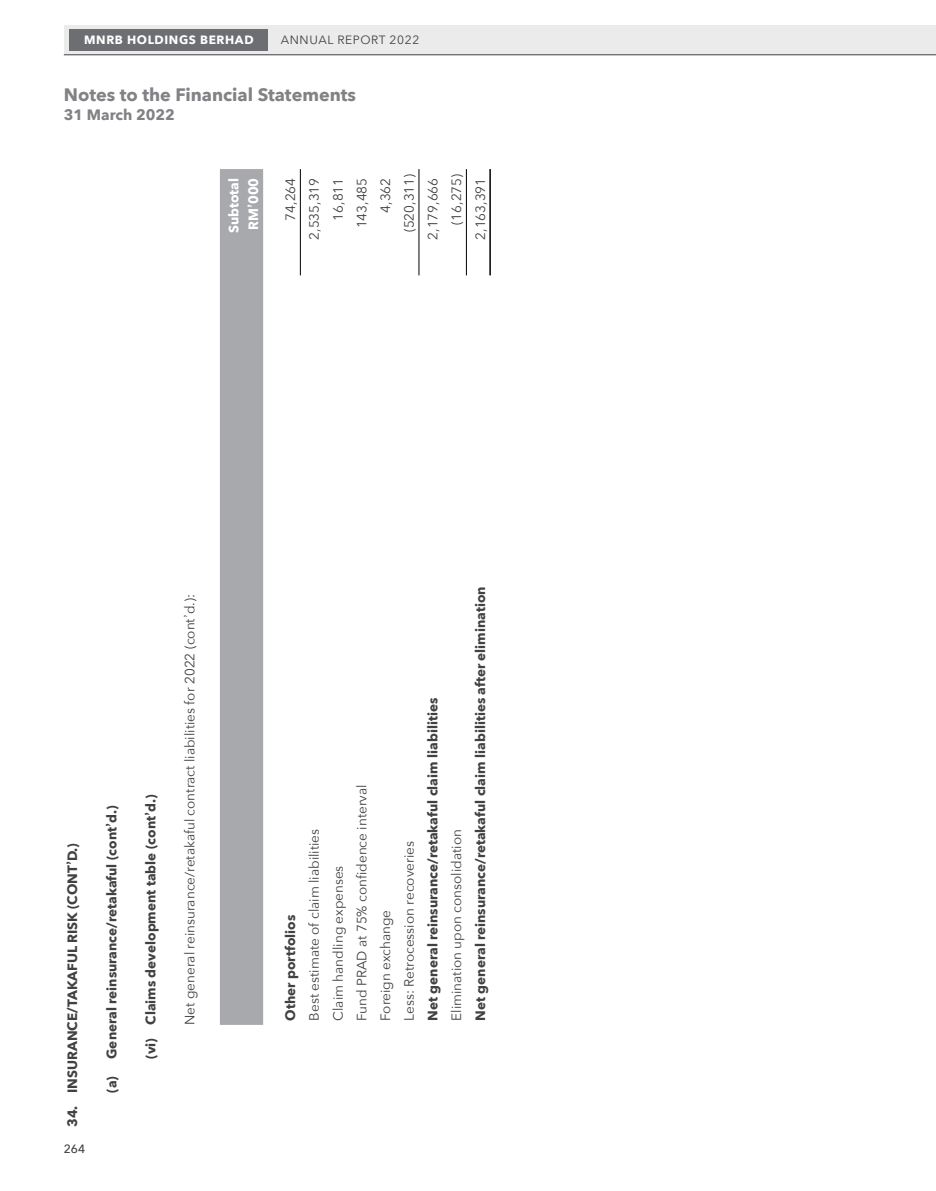
<style>
.page{position:relative;width:936px;height:1191px;background:#fff}
.page>*{position:absolute;margin:0;border:0;box-sizing:border-box;transform-origin:0 0}
.t1{font:700 18px "Avenir Next";color:#808285}
.t2{font:700 15px "Avenir Next";color:#808285}
.t3{font:13.5px "Avenir Next";color:#414042}
.t4{font:700 13.5px "Avenir Next";color:#414042}
.t5{font:700 13.5px/19.5px "Avenir Next";color:#fff}
.t6{font:700 12px "Avenir Next";letter-spacing:.05em;color:#fff}
.t7{font:12px "Avenir Next";letter-spacing:.05em;color:#414042}
.t8{font:500 12px "Avenir Next";color:#414042}
.s1{font-family:"Caecilia LT Std"}
.s2{font-family:"Caecilia LT Std";font-weight:300}
</style>
<div class="page">
<div style="left:64px;top:26px;width:871px;height:29px;background:#ebebec"></div>
<hr style="left:64px;top:54px;width:871px;height:1px;background:#414042">
<div style="left:70px;top:29px;width:198px;height:21px;background:#6d6e71"></div>
<div style="left:220px;top:169px;width:43px;height:856px;background:#a7a9ac"></div>
<hr style="left:466px;top:169px;width:1px;height:106px;background:#000">
<hr style="left:489px;top:169px;width:2px;height:106px;background:#000">
<hr style="left:418px;top:169px;width:1px;height:106px;background:#000">
<hr style="left:300px;top:169px;width:1px;height:106px;background:#000">
<p class="t6" style="left:84px;top:30px;width:171px">MNRB HOLDINGS BERHAD</p>
<p class="t7" style="left:281px;top:30px;width:140px">ANNUAL REPORT 2022</p>
<h1 class="t1" style="left:64px;top:79px;width:294px">Notes to the Financial Statements</h1>
<p class="t2" style="left:64px;top:102px;width:112px">31 March 2022</p>
<p class="t5" style="left:224px;top:233px;width:57px;rotate:-90deg">Subtotal<br>RM<span class="s1">’</span>000</p>
<p class="t3" style="left:279px;top:220px;width:44px;rotate:-90deg">74,264</p>
<p class="t3" style="left:303px;top:240px;width:63px;rotate:-90deg">2,535,319</p>
<p class="t3" style="left:326px;top:220px;width:44px;rotate:-90deg">16,811</p>
<p class="t3" style="left:350px;top:228px;width:52px;rotate:-90deg">143,485</p>
<p class="t3" style="left:374px;top:213px;width:36px;rotate:-90deg">4,362</p>
<p class="t3" style="left:398px;top:232px;width:60px;rotate:-90deg">(520,311)</p>
<p class="t3" style="left:421px;top:240px;width:63px;rotate:-90deg">2,179,666</p>
<p class="t3" style="left:445px;top:225px;width:52px;rotate:-90deg">(16,275)</p>
<p class="t3" style="left:469px;top:240px;width:63px;rotate:-90deg">2,163,391</p>
<p class="t4" style="left:61px;top:1127px;width:285px;rotate:-90deg">34. INSURANCE/TAKAFUL RISK (CONT<span class="s1">’</span>D.)</p>
<p class="t8" style="left:64px;top:1138px;width:23px">264</p>
<p class="t4" style="left:100px;top:1093px;width:289px;rotate:-90deg">(a) General reinsurance/retakaful (cont<span class="s1">’</span>d.)</p>
<p class="t4" style="left:139px;top:1059px;width:266px;rotate:-90deg">(vi) Claims development table (cont<span class="s1">’</span>d.)</p>
<p class="t3" style="left:178px;top:1024px;width:432px;rotate:-90deg">Net general reinsurance/retakaful contract liabilities for 2022 (cont<span class="s2">’</span>d.):</p>
<p class="t4" style="left:279px;top:1020px;width:107px;rotate:-90deg">Other portfolios</p>
<p class="t3" style="left:303px;top:1020px;width:193px;rotate:-90deg">Best estimate of claim liabilities</p>
<p class="t3" style="left:326px;top:1020px;width:157px;rotate:-90deg">Claim handling expenses</p>
<p class="t3" style="left:350px;top:1020px;width:238px;rotate:-90deg">Fund PRAD at 75% confidence interval</p>
<p class="t3" style="left:374px;top:1020px;width:112px;rotate:-90deg">Foreign exchange</p>
<p class="t3" style="left:398px;top:1020px;width:181px;rotate:-90deg">Less: Retrocession recoveries</p>
<p class="t4" style="left:421px;top:1020px;width:324px;rotate:-90deg">Net general reinsurance/retakaful claim liabilities</p>
<p class="t3" style="left:445px;top:1020px;width:193px;rotate:-90deg">Elimination upon consolidation</p>
<p class="t4" style="left:468px;top:1020px;width:436px;rotate:-90deg">Net general reinsurance/retakaful claim liabilities after elimination</p>
</div>
